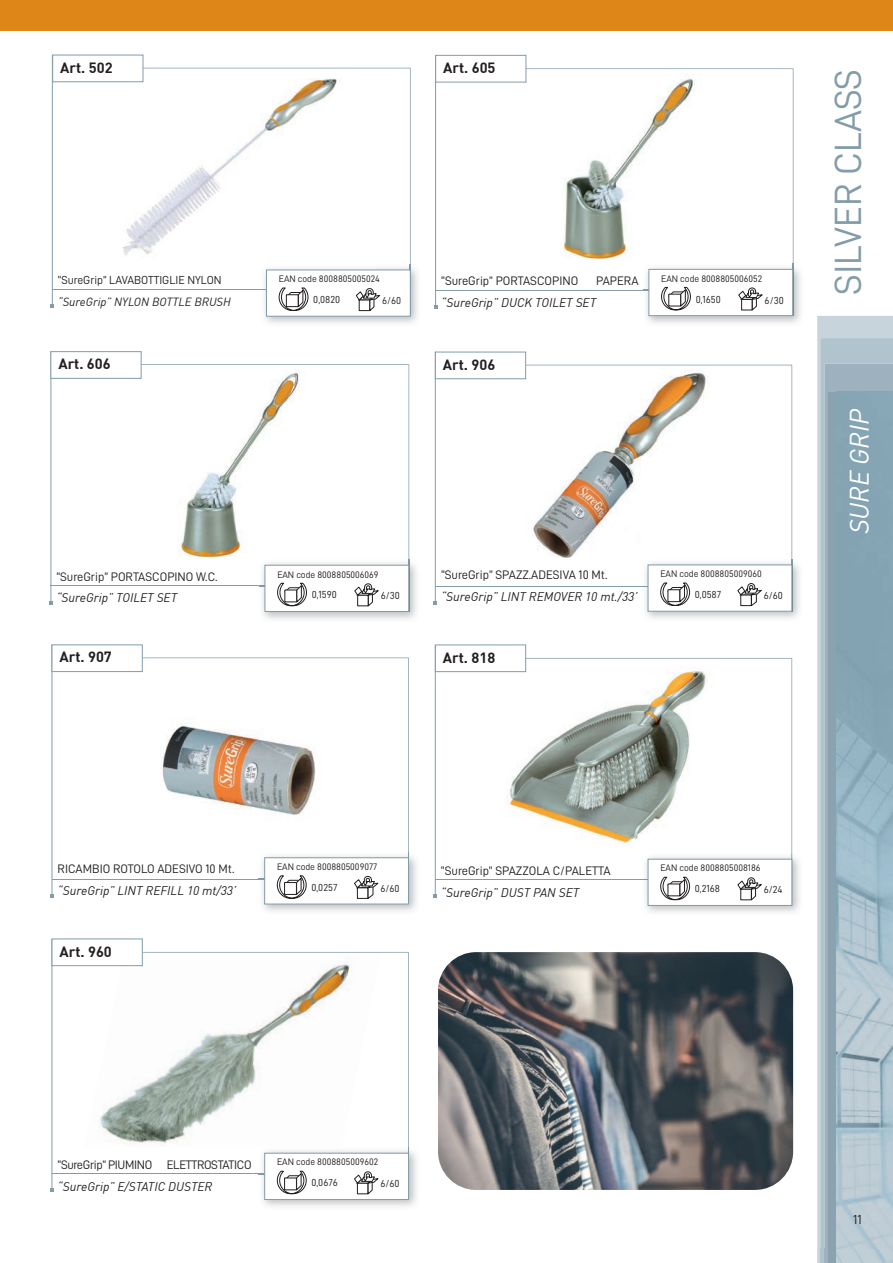
<style>
.page{position:relative;width:893px;height:1263px;background:#fff}
.page>*{position:absolute;margin:0;border:0;box-sizing:border-box;transform-origin:0 0}
.t1{font:37.95px "D DIN";color:#839ca9}
.t2{font:italic 26.25px "DIN";color:#fff}
.t3{font:700 14.55px "DIN";color:#231f20}
.t4{font:13.2px "D DIN";color:#231f20}
.t5{font:italic 12.45px "DIN";color:#231f20}
.t6{font:12.45px "D DIN";color:#231f20}
.t7{font:12.45px "D DIN";letter-spacing:-.03em;color:#231f20}
.t8{font:11.7px "D DIN";color:#231f20}
.t9{font:italic 11.7px "DIN";color:#231f20}
.t10{font:10.2px "D DIN";color:#231f20}
.t11{font:9.45px "D DIN";color:#231f20}
</style>
<div class="page">
<div style="left:0;top:0;width:893px;height:30px;background:#df8619"></div>
<svg style="left:817px;top:316px;width:76px;height:947px;background:#c9d6dc"></svg>
<hr style="left:820px;top:1248px;width:4px;height:15px;background:#b1c3cc">
<div style="left:824px;top:1248px;width:5px;height:15px;background:#9db2be"></div>
<div style="left:829px;top:1248px;width:8px;height:15px;background:#8ba3b0"></div>
<svg style="left:820px;top:338px;width:73px;height:910px;background:#b3c5cd"></svg>
<svg style="left:824px;top:364px;width:69px;height:884px;background:#9eb3be"></svg>
<div style="left:829px;top:392px;width:8px;height:856px;background:#8ba3b0"></div>
<hr style="left:436px;top:290px;width:214px;height:1px;background:#839ca9">
<hr style="left:435px;top:55px;width:1px;height:253px;background:#839ca9">
<svg style="left:526px;top:68px;width:267px;height:196px"></svg>
<div style="left:435px;top:55px;width:91px;height:27px;background:#fff;border:1px solid #839ca9"></div>
<img style="left:793px;top:264px;width:1px;height:52px">
<div style="left:648px;top:269px;width:145px;height:47px;background:#fff;border:1px solid #839ca9"></div>
<svg style="left:661px;top:287px;width:30px;height:23px"></svg>
<svg style="left:738px;top:287px;width:25px;height:24px"></svg>
<hr style="left:435px;top:586px;width:213px;height:1px;background:#839ca9">
<hr style="left:435px;top:352px;width:1px;height:253px;background:#839ca9">
<svg style="left:433px;top:601px;width:4px;height:4px"></svg>
<svg style="left:514px;top:365px;width:278px;height:194px"></svg>
<div style="left:435px;top:352px;width:91px;height:27px;background:#fff;border:1px solid #839ca9"></div>
<img style="left:645px;top:559px;width:155px;height:60px">
<div style="left:648px;top:565px;width:144px;height:47px;background:#fff;border:1px solid #839ca9"></div>
<svg style="left:660px;top:582px;width:30px;height:24px"></svg>
<svg style="left:737px;top:583px;width:25px;height:24px"></svg>
<img style="left:494px;top:657px;width:33px;height:154px">
<hr style="left:435px;top:879px;width:213px;height:1px;background:#839ca9">
<hr style="left:435px;top:645px;width:1px;height:253px;background:#839ca9">
<svg style="left:433px;top:894px;width:4px;height:4px"></svg>
<svg style="left:526px;top:658px;width:266px;height:195px"></svg>
<div style="left:435px;top:644px;width:91px;height:28px;background:#fff;border:1px solid #839ca9"></div>
<img style="left:645px;top:853px;width:155px;height:60px">
<div style="left:648px;top:859px;width:144px;height:47px;background:#fff;border:1px solid #839ca9"></div>
<svg style="left:660px;top:876px;width:30px;height:24px"></svg>
<svg style="left:737px;top:877px;width:25px;height:24px"></svg>
<img style="left:84px;top:966px;width:58px;height:179px">
<hr style="left:52px;top:1173px;width:212px;height:1px;background:#839ca9">
<hr style="left:52px;top:939px;width:1px;height:253px;background:#839ca9">
<svg style="left:50px;top:1188px;width:4px;height:4px"></svg>
<svg style="left:142px;top:952px;width:267px;height:223px"></svg>
<div style="left:52px;top:938px;width:91px;height:28px;background:#fff;border:1px solid #839ca9"></div>
<img style="left:259px;top:1147px;width:158px;height:60px">
<div style="left:264px;top:1153px;width:145px;height:47px;background:#fff;border:1px solid #839ca9"></div>
<svg style="left:277px;top:1170px;width:30px;height:24px"></svg>
<svg style="left:354px;top:1171px;width:25px;height:24px"></svg>
<img style="left:90px;top:67px;width:286px;height:188px">
<hr style="left:52px;top:289px;width:214px;height:1px;background:#839ca9">
<hr style="left:52px;top:55px;width:1px;height:253px;background:#839ca9">
<svg style="left:143px;top:68px;width:268px;height:196px"></svg>
<div style="left:52px;top:55px;width:91px;height:27px;background:#fff;border:1px solid #839ca9"></div>
<div style="left:266px;top:270px;width:145px;height:47px;background:#fff;border:1px solid #839ca9"></div>
<svg style="left:279px;top:287px;width:30px;height:24px"></svg>
<svg style="left:356px;top:288px;width:24px;height:24px"></svg>
<hr style="left:51px;top:586px;width:214px;height:1px;background:#839ca9">
<hr style="left:51px;top:351px;width:1px;height:253px;background:#839ca9">
<svg style="left:141px;top:364px;width:268px;height:223px"></svg>
<div style="left:51px;top:351px;width:91px;height:28px;background:#fff;border:1px solid #839ca9"></div>
<img style="left:259px;top:559px;width:158px;height:61px">
<div style="left:265px;top:565px;width:144px;height:47px;background:#fff;border:1px solid #839ca9"></div>
<svg style="left:277px;top:582px;width:30px;height:24px"></svg>
<svg style="left:354px;top:583px;width:25px;height:24px"></svg>
<img style="left:156px;top:370px;width:171px;height:186px">
<hr style="left:52px;top:879px;width:213px;height:1px;background:#839ca9">
<hr style="left:52px;top:644px;width:1px;height:253px;background:#839ca9">
<svg style="left:50px;top:894px;width:4px;height:4px"></svg>
<svg style="left:130px;top:657px;width:279px;height:222px"></svg>
<div style="left:52px;top:644px;width:91px;height:28px;background:#fff;border:1px solid #839ca9"></div>
<img style="left:259px;top:852px;width:158px;height:60px">
<div style="left:264px;top:857px;width:145px;height:47px;background:#fff;border:1px solid #839ca9"></div>
<svg style="left:277px;top:875px;width:30px;height:24px"></svg>
<svg style="left:354px;top:876px;width:25px;height:23px"></svg>
<img style="left:130px;top:694px;width:240px;height:149px">
<img style="left:837px;top:391px;width:56px;height:872px">
<img style="left:837px;top:392px;width:56px;height:1px">
<img style="left:438px;top:952px;width:355px;height:238px">
<p class="t3" style="left:60px;top:58px;width:54px">Art. 502</p>
<p class="t3" style="left:443px;top:58px;width:54px">Art. 605</p>
<p class="t8" style="left:58px;top:273px;width:165px">“SureGrip” LAVABOTTIGLIE NYLON</p>
<p class="t9" style="left:58px;top:294px;width:175px">“SureGrip” NYLON BOTTLE BRUSH</p>
<p class="t11" style="left:279px;top:274px;width:103px">EAN code 8008805005024</p>
<p class="t10" style="left:313px;top:294px;width:28px">0,0820</p>
<p class="t10" style="left:382px;top:295px;width:21px">6/60</p>
<p class="t6" style="left:441px;top:274px;width:138px">“SureGrip” PORTASCOPINO</p>
<p class="t6" style="left:596px;top:274px;width:44px">PAPERA</p>
<p class="t5" style="left:441px;top:294px;width:156px">“SureGrip” DUCK TOILET SET</p>
<p class="t11" style="left:661px;top:273px;width:102px">EAN code 8008805006052</p>
<p class="t10" style="left:696px;top:293px;width:27px">0,1650</p>
<p class="t10" style="left:765px;top:294px;width:21px">6/30</p>
<h1 class="t1" style="left:827px;top:295px;width:227px;rotate:-90deg">SILVER CLASS</h1>
<p class="t3" style="left:58px;top:354px;width:54px">Art. 606</p>
<p class="t3" style="left:443px;top:355px;width:54px">Art. 906</p>
<h2 class="t2" style="left:843px;top:534px;width:127px;rotate:-90deg">SURE GRIP</h2>
<p class="t6" style="left:56px;top:569px;width:163px">“SureGrip” PORTASCOPINO W.C.</p>
<p class="t5" style="left:56px;top:590px;width:122px">“SureGrip” TOILET SET</p>
<p class="t11" style="left:277px;top:569px;width:103px">EAN code 8008805006069</p>
<p class="t10" style="left:312px;top:589px;width:27px">0,1590</p>
<p class="t10" style="left:381px;top:590px;width:21px">6/30</p>
<p class="t6" style="left:441px;top:568px;width:168px">“SureGrip” SPAZZ.ADESIVA 10 Mt.</p>
<p class="t5" style="left:441px;top:589px;width:198px">“SureGrip” LINT REMOVER 10 mt./33’</p>
<p class="t11" style="left:660px;top:569px;width:103px">EAN code 8008805009060</p>
<p class="t10" style="left:695px;top:589px;width:28px">0,0587</p>
<p class="t10" style="left:764px;top:590px;width:21px">6/60</p>
<p class="t3" style="left:59px;top:648px;width:54px">Art. 907</p>
<p class="t3" style="left:443px;top:648px;width:54px">Art. 818</p>
<p class="t6" style="left:58px;top:862px;width:178px">RICAMBIO ROTOLO ADESIVO 10 Mt.</p>
<p class="t5" style="left:58px;top:883px;width:180px">“SureGrip” LINT REFILL 10 mt/33’</p>
<p class="t3" style="left:60px;top:942px;width:54px">Art. 960</p>
<p class="t11" style="left:277px;top:862px;width:102px">EAN code 8008805009077</p>
<p class="t10" style="left:311px;top:882px;width:27px">0,0257</p>
<p class="t10" style="left:380px;top:883px;width:21px">6/60</p>
<p class="t6" style="left:441px;top:864px;width:171px">“SureGrip” SPAZZOLA C/PALETTA</p>
<p class="t5" style="left:441px;top:884px;width:140px">“SureGrip” DUST PAN SET</p>
<p class="t11" style="left:660px;top:863px;width:102px">EAN code 8008805008186</p>
<p class="t10" style="left:695px;top:883px;width:27px">0,2168</p>
<p class="t10" style="left:764px;top:884px;width:20px">6/24</p>
<p class="t7" style="left:58px;top:1158px;width:196px">“SureGrip” PIUMINO ELETTROSTATICO</p>
<p class="t5" style="left:58px;top:1178px;width:156px">“SureGrip” E/STATIC DUSTER</p>
<p class="t11" style="left:277px;top:1157px;width:103px">EAN code 8008805009602</p>
<p class="t10" style="left:312px;top:1177px;width:28px">0,0676</p>
<p class="t10" style="left:380px;top:1178px;width:21px">6/60</p>
<p class="t4" style="left:853px;top:1213px;width:10px">11</p>
</div>
